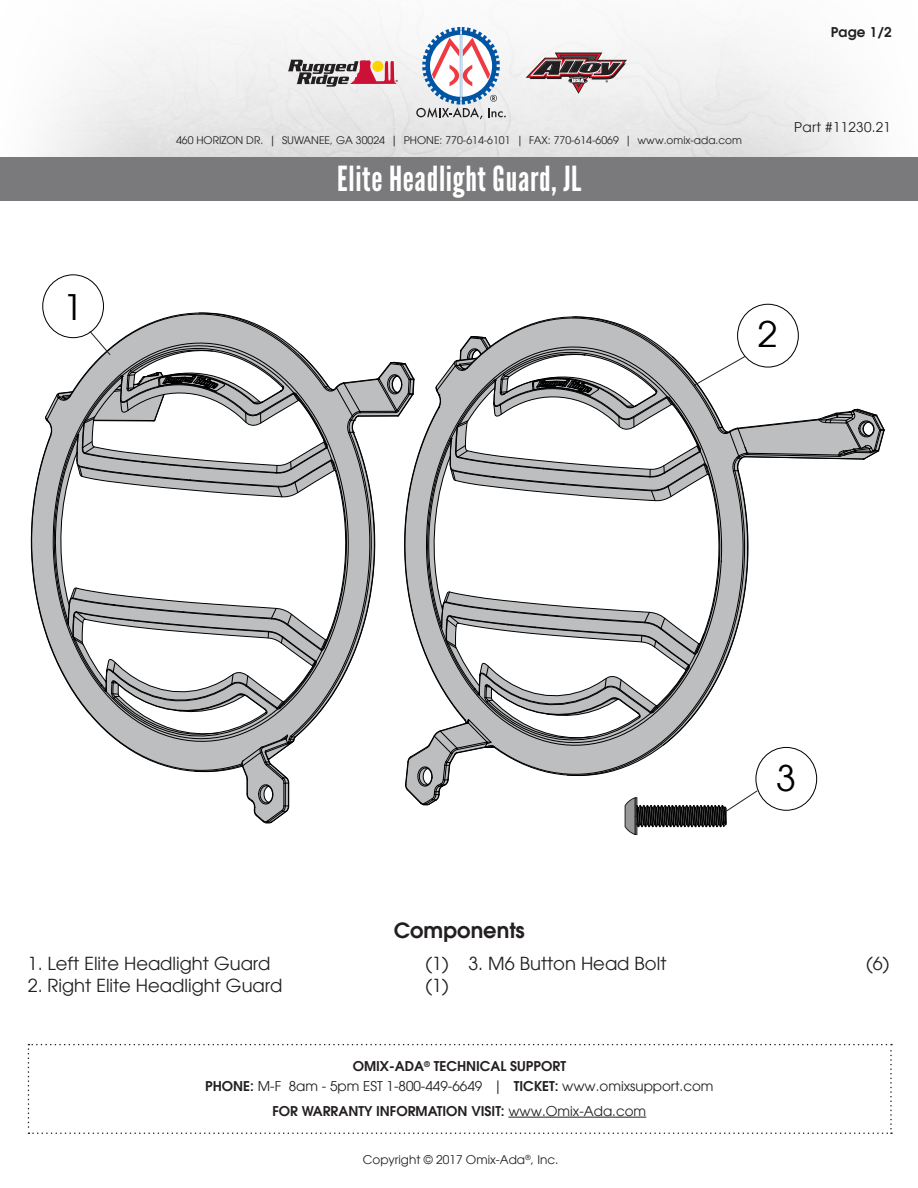
<style>
.page{position:relative;width:918px;height:1188px;background:#fff}
.page>*{position:absolute;margin:0;border:0;box-sizing:border-box;transform-origin:0 0}
.t1{font:35.25px "Avant Garde LT";color:#000}
.t2{font:34.5px "League Gothic";letter-spacing:.02em;color:#fff}
.t3{font:600 21px "Avant Garde LT";color:#231f20}
.t4{font:18px "Avant Garde LT";color:#231f20}
.t5{font:600 13.5px "Avant Garde LT";color:#231f20}
.t6{font:13.5px "Avant Garde LT";color:#231f20}
.t7{font:13.5px "Avant Garde LT";letter-spacing:.02em;color:#231f20}
.t8{font:12px "Avant Garde LT";color:#231f20}
.t9{font:10.5px "Avant Garde LT";color:#231f20}
.s1{font-weight:600}
.s2{font-weight:400}
</style>
<div class="page">
<svg style="left:416px;top:27px;width:90px;height:92px"></svg>
<svg style="left:526px;top:53px;width:101px;height:41px"></svg>
<svg style="left:288px;top:60px;width:110px;height:27px"></svg>
<div style="left:1px;top:157px;width:917px;height:44px;background:#7a797b"></div>
<svg style="left:28px;top:1044px;width:864px;height:90px"></svg>
<hr style="left:508px;top:1117px;width:138px;height:1px;background:#231f20">
<svg style="left:31px;top:449px;width:14px;height:183px"></svg>
<div style="left:42px;top:275px;width:62px;height:63px;border:1px solid #000;border-radius:50%"></div>
<svg style="left:45px;top:313px;width:840px;height:522px"></svg>
<p class="t5" style="left:831px;top:23px;width:63px">Page 1/2</p>
<p class="t1" style="left:64px;top:286px;width:21px">1</p>
<p class="t9" style="left:176px;top:134px;width:567px">460 HORIZON DR. | SUWANEE, GA 30024 | PHONE: 770-614-6101 | FAX: 770-614-6069 | www.omix-ada.com</p>
<h2 class="t2" style="left:337px;top:159px;width:246px">Elite Headlight Guard, JL</h2>
<p class="t7" style="left:794px;top:119px;width:98px">Part #11230.21</p>
<p class="t1" style="left:757px;top:313px;width:21px">2</p>
<p class="t3" style="left:394px;top:917px;width:133px">Components</p>
<p class="t1" style="left:776px;top:757px;width:21px">3</p>
<p class="t4" style="left:28px;top:953px;width:244px">1. Left Elite Headlight Guard</p>
<p class="t4" style="left:426px;top:953px;width:25px">(1)</p>
<p class="t4" style="left:28px;top:975px;width:256px">2. Right Elite Headlight Guard</p>
<p class="t4" style="left:426px;top:975px;width:25px">(1)</p>
<p class="t4" style="left:468px;top:953px;width:200px">3. M6 Button Head Bolt</p>
<p class="t4" style="left:866px;top:953px;width:25px">(6)</p>
<p class="t5" style="left:353px;top:1058px;width:215px">OMIX-ADA<sup>®</sup> TECHNICAL SUPPORT</p>
<p class="t6" style="left:205px;top:1078px;width:510px"><span class="s1">PHONE:</span> M-F 8am - 5pm EST 1-800-449-6649 | <span class="s1">TICKET:</span> www.omixsupport.com</p>
<p class="t5" style="left:272px;top:1102px;width:375px">FOR WARRANTY INFORMATION VISIT: <span class="s2">www.Omix-Ada.com</span></p>
<p class="t8" style="left:363px;top:1153px;width:197px">Copyright © 2017 Omix-Ada<sup>®</sup>, Inc.</p>
</div>
